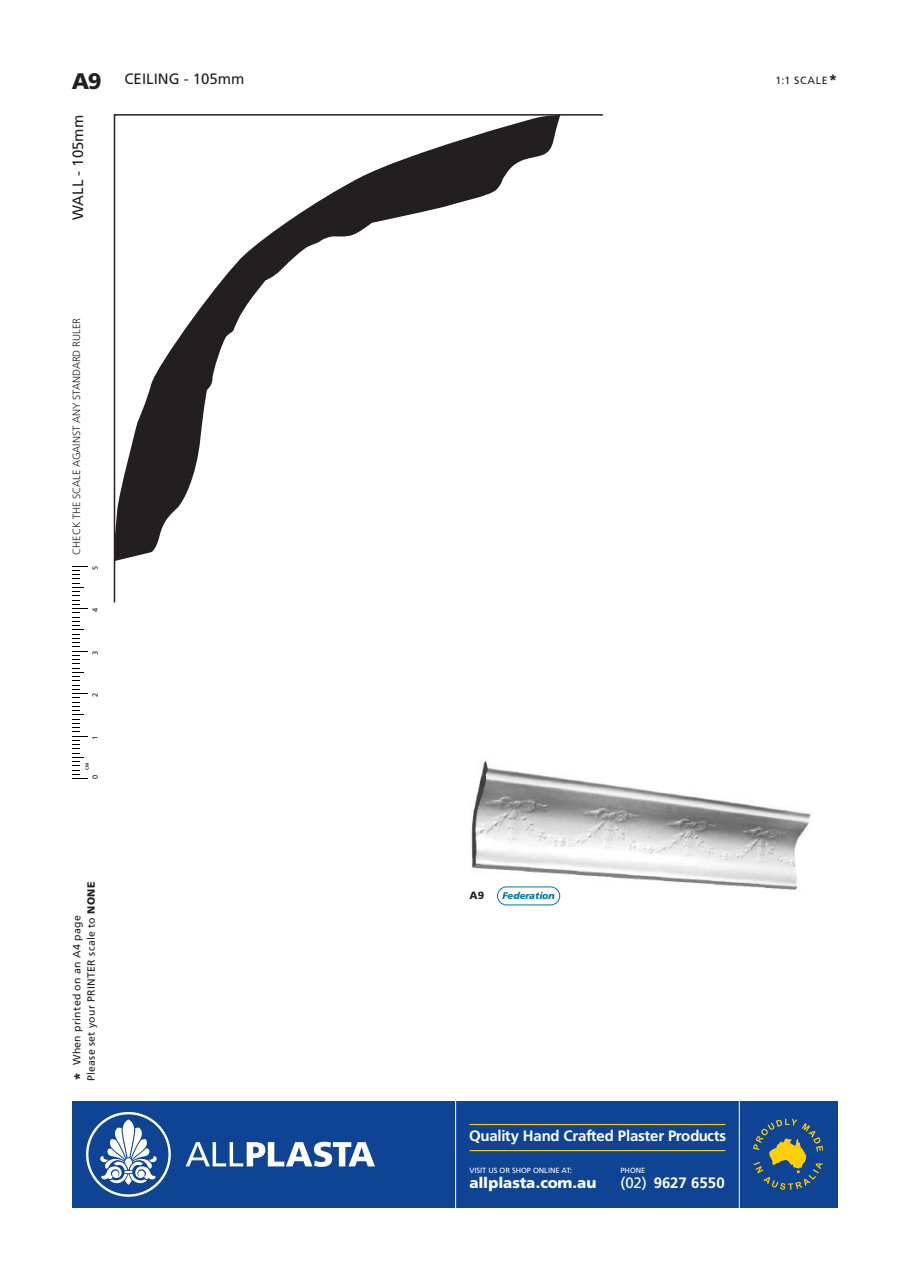
<style>
.page{position:relative;width:910px;height:1280px;background:#fff}
.page>*{position:absolute;margin:0;border:0;box-sizing:border-box;transform-origin:0 0}
.t1{font:900 22.5px "Frutiger";color:#231f20}
.t2{font:700 15px "Frutiger";letter-spacing:-.01em;color:#fff}
.t3{font:15px "Frutiger";color:#231f20}
.t4{font:900 15px "Frutiger";letter-spacing:-.01em;color:#fff}
.t5{font:10.5px/14.4px "Frutiger";letter-spacing:.025em;color:#231f20}
.t6{font:300 10.5px "Frutiger";letter-spacing:-.005em;color:#231f20}
.t7{font:900 10.5px "Frutiger";color:#231f20}
.t8{font:italic 900 9.6px "Frutiger";color:#0077ae}
.t9{font:7.5px "Frutiger";letter-spacing:-.005em;color:#fff}
.t10{font:7.5px "Frutiger";color:#231f20}
.t11{font:700 4.5px "Frutiger";color:#231f20}
.s1{font-weight:900;font-size:15px}
.s2{font-weight:900}
.s3{font-weight:400}
</style>
<div class="page">
<img style="left:471px;top:760px;width:340px;height:146px">
<div style="left:72px;top:1101px;width:766px;height:107px;background:#0f4495"></div>
<svg style="left:72px;top:566px;width:16px;height:213px"></svg>
<svg style="left:753px;top:1119px;width:70px;height:71px"></svg>
<hr style="left:469px;top:1124px;width:257px;height:1px;background:#fece08">
<hr style="left:469px;top:1150px;width:257px;height:1px;background:#fece08">
<svg style="left:186px;top:1142px;width:189px;height:25px"></svg>
<svg style="left:86px;top:1112px;width:85px;height:85px"></svg>
<hr style="left:739px;top:1097px;width:1px;height:127px;background:#fff">
<hr style="left:455px;top:1097px;width:1px;height:127px;background:#fff">
<svg style="left:113px;top:114px;width:490px;height:489px"></svg>
<svg style="left:114px;top:115px;width:446px;height:446px"></svg>
<div style="left:497px;top:887px;width:63px;height:18px;background:#fff;border-radius:9px"></div>
<div style="left:497px;top:886px;width:63px;height:19px;border:1px solid #0077ae;border-radius:9px"></div>
<h1 class="t1" style="left:72px;top:68px;width:31px">A9</h1>
<h2 class="t3" style="left:69px;top:220px;width:107px;rotate:-90deg">WALL - 105mm</h2>
<h2 class="t3" style="left:124px;top:70px;width:122px">CEILING - 105mm</h2>
<p class="t5" style="left:775px;top:73px;width:64px">1:1 SCALE<span class="s1">*</span></p>
<p class="t6" style="left:71px;top:555px;width:238px;rotate:-90deg">CHECK THE SCALE AGAINST ANY STANDARD RULER</p>
<p class="t10" style="left:91px;top:569px;width:6px;rotate:-90deg">5</p>
<p class="t10" style="left:91px;top:612px;width:6px;rotate:-90deg">4</p>
<p class="t10" style="left:91px;top:654px;width:6px;rotate:-90deg">3</p>
<p class="t10" style="left:91px;top:697px;width:6px;rotate:-90deg">2</p>
<p class="t10" style="left:91px;top:739px;width:6px;rotate:-90deg">1</p>
<p class="t11" style="left:85px;top:770px;width:8px;rotate:-90deg">CM</p>
<p class="t10" style="left:91px;top:779px;width:6px;rotate:-90deg">0</p>
<p class="t5" style="left:69px;top:1081px;width:201px;rotate:-90deg"><span class="s1">*</span> When printed on an A4 page<br>Please set your PRINTER scale to <span class="s2">NONE</span></p>
<p class="t7" style="left:469px;top:889px;width:16px">A9</p>
<p class="t8" style="left:502px;top:890px;width:54px">Federation</p>
<h2 class="t2" style="left:469px;top:1127px;width:258px">Quality Hand Crafted Plaster Products</h2>
<p class="t9" style="left:469px;top:1165px;width:104px">VISIT US OR SHOP ONLINE AT:</p>
<h2 class="t4" style="left:469px;top:1173px;width:128px">allplasta.com.au</h2>
<p class="t9" style="left:621px;top:1165px;width:26px">PHONE</p>
<h2 class="t2" style="left:621px;top:1174px;width:106px"><span class="s3">(02)</span> 9627 6550</h2>
</div>
